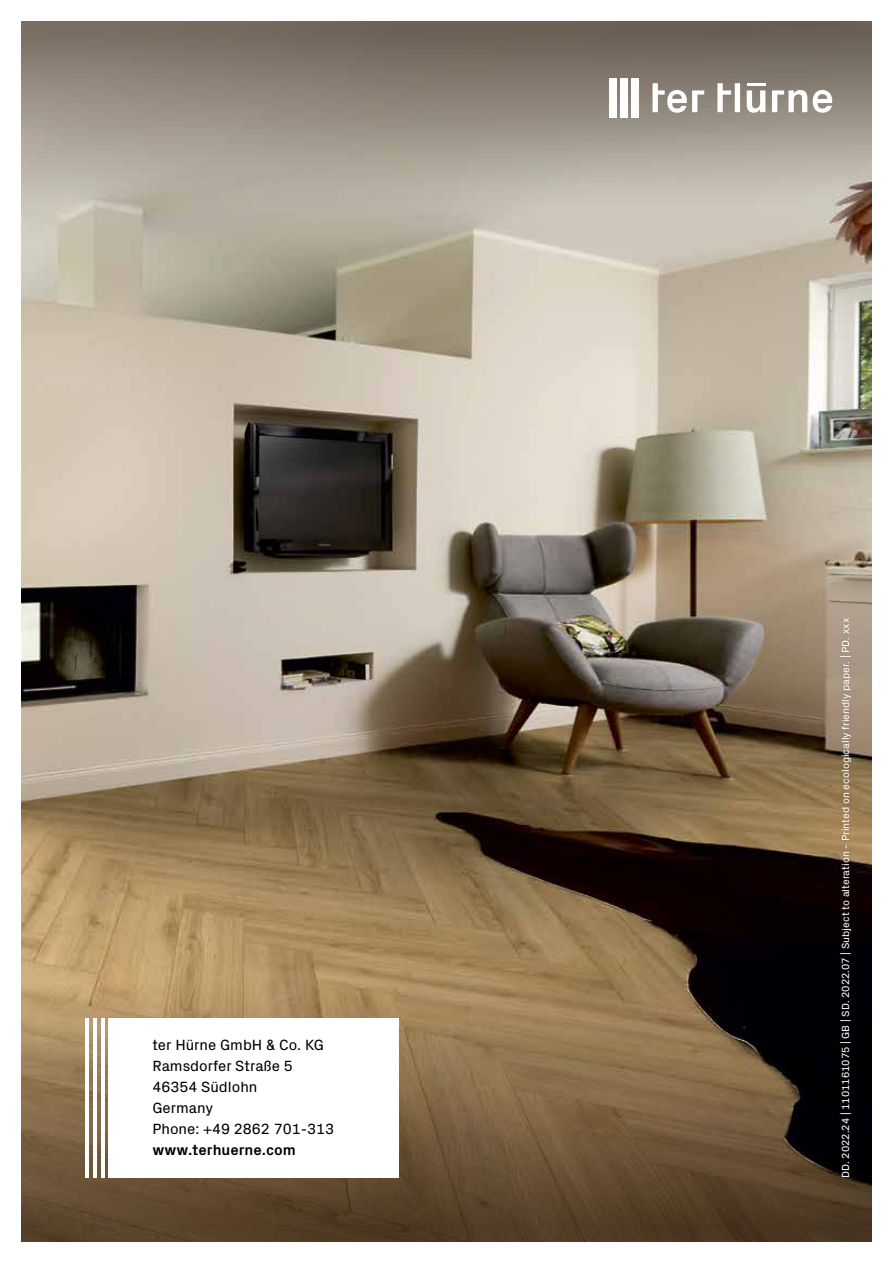
<style>
.page{position:relative;width:893px;height:1263px;background:#fff}
.page>*{position:absolute;margin:0;border:0;box-sizing:border-box;transform-origin:0 0}
.t1{font:15px/21px "Px Grotesk";color:#000}
.t2{font:700 15px "Px Grotesk";color:#000}
.t3{font:10.5px "Px Grotesk";color:#fff}
</style>
<div class="page">
<img style="left:21px;top:232px;width:851px;height:712px">
<svg style="left:21px;top:944px;width:851px;height:298px;background:#725a3d"></svg>
<div style="left:837px;top:615px;width:17px;height:565px;background:#322116;opacity:.2"></div>
<svg style="left:21px;top:21px;width:851px;height:211px;background:#9d9489"></svg>
<div style="left:631px;top:78px;width:8px;height:39px;background:#fff"></div>
<div style="left:609px;top:78px;width:8px;height:39px;background:#fff"></div>
<div style="left:620px;top:78px;width:8px;height:39px;background:#fff"></div>
<svg style="left:813px;top:90px;width:19px;height:23px"></svg>
<svg style="left:717px;top:83px;width:23px;height:29px"></svg>
<svg style="left:747px;top:90px;width:18px;height:23px"></svg>
<hr style="left:747px;top:83px;width:18px;height:3px;background:#fff">
<svg style="left:772px;top:90px;width:35px;height:22px"></svg>
<svg style="left:652px;top:83px;width:52px;height:30px"></svg>
<div style="left:108px;top:1018px;width:291px;height:160px;background:#fff"></div>
<hr style="left:85px;top:1018px;width:4px;height:160px;background:#fff">
<hr style="left:93px;top:1018px;width:4px;height:160px;background:#fff">
<hr style="left:101px;top:1018px;width:4px;height:160px;background:#fff">
<h1 class="t1" style="left:152px;top:1034px;width:183px">ter Hürne GmbH &amp; Co. KG<br>Ramsdorfer Straße 5<br>46354 Südlohn<br>Germany<br>Phone: +49 2862 701-313</h1>
<h1 class="t2" style="left:152px;top:1139px;width:145px">www.terhuerne.com</h1>
<p class="t3" style="left:838px;top:1178px;width:561px;rotate:-90deg">DD. 2022.24 | 1101161075 | GB | SD. 2022.07 | Subject to alteration - Printed on ecologically friendly paper. | PD. xxx</p>
</div>
